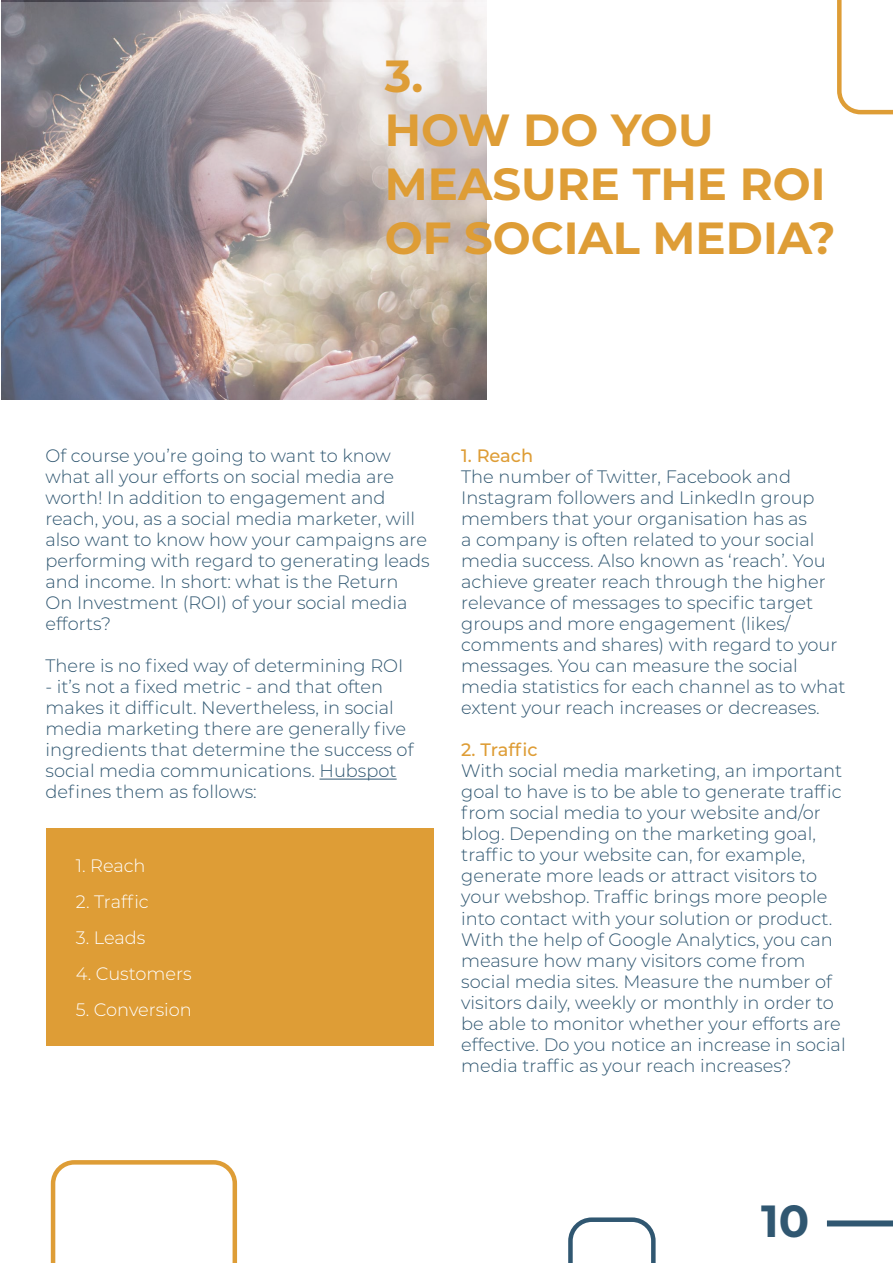
<style>
.page{position:relative;width:893px;height:1263px;background:#fff}
.page>*{position:absolute;margin:0;border:0;box-sizing:border-box;transform-origin:0 0}
.t1{font:700 45px/54px "Montserrat";color:#de9d36}
.t2{font:700 45px "Montserrat";color:#305771}
.t3{font:300 18px/21px "Montserrat";color:#305771}
.t4{font:300 18px "Montserrat";color:#fff}
.t5{font:500 18px "Montserrat";letter-spacing:-.005em;color:#de9d36}
</style>
<div class="page">
<div style="left:827px;top:1220px;width:66px;height:6px;background:#305771"></div>
<div style="left:46px;top:828px;width:388px;height:217px;background:#de9d36"></div>
<svg style="left:568px;top:1217px;width:88px;height:46px"></svg>
<svg style="left:51px;top:1160px;width:186px;height:103px"></svg>
<svg style="left:837px;top:0;width:56px;height:114px"></svg>
<hr style="left:319px;top:779px;width:78px;height:1px;background:#305771">
<svg style="left:1px;top:2px;width:485px;height:398px"></svg>
<h1 class="t1" style="left:385px;top:47px;width:452px">3.<br>HOW DO YOU<br>MEASURE THE ROI<br>OF SOCIAL MEDIA?</h1>
<p class="t3" style="left:45px;top:445px;width:386px">Of course you’re going to want to know what all your efforts on social media are worth! In addition to engagement and reach, you, as a social media marketer, will also want to know how your campaigns are performing with regard to generating leads and income. In short: what is the Return On Investment (ROI) of your social media efforts?</p>
<p class="t3" style="left:45px;top:655px;width:359px">There is no fixed way of determining ROI</p>
<p class="t3" style="left:45px;top:676px;width:370px">- it’s not a fixed metric - and that often makes it difficult. Nevertheless, in social media marketing there are generally five ingredients that determine the success of social media communications. Hubspot defines them as follows:</p>
<p class="t4" style="left:76px;top:853px;width:71px">1. Reach</p>
<p class="t4" style="left:76px;top:889px;width:75px">2. Traffic</p>
<p class="t4" style="left:76px;top:925px;width:71px">3. Leads</p>
<p class="t4" style="left:76px;top:961px;width:117px">4. Customers</p>
<p class="t4" style="left:76px;top:997px;width:118px">5. Conversion</p>
<p class="t5" style="left:461px;top:443px;width:73px">1. Reach</p>
<p class="t3" style="left:461px;top:466px;width:386px">The number of Twitter, Facebook and Instagram followers and LinkedIn group members that your organisation has as<br>a company is often related to your social media success. Also known as ‘reach’. You achieve greater reach through the higher relevance of messages to specific target groups and more engagement (likes/ comments and shares) with regard to your messages. You can measure the social media statistics for each channel as to what extent your reach increases or decreases.</p>
<p class="t5" style="left:461px;top:737px;width:78px">2. Traffic</p>
<p class="t3" style="left:461px;top:760px;width:386px">With social media marketing, an important goal to have is to be able to generate traffic from social media to your website and/or blog. Depending on the marketing goal, traffic to your website can, for example, generate more leads or attract visitors to your webshop. Traffic brings more people into contact with your solution or product.<br>With the help of Google Analytics, you can measure how many visitors come from social media sites. Measure the number of visitors daily, weekly or monthly in order to be able to monitor whether your efforts are effective. Do you notice an increase in social media traffic as your reach increases?</p>
<h1 class="t2" style="left:761px;top:1189px;width:50px">10</h1>
</div>
